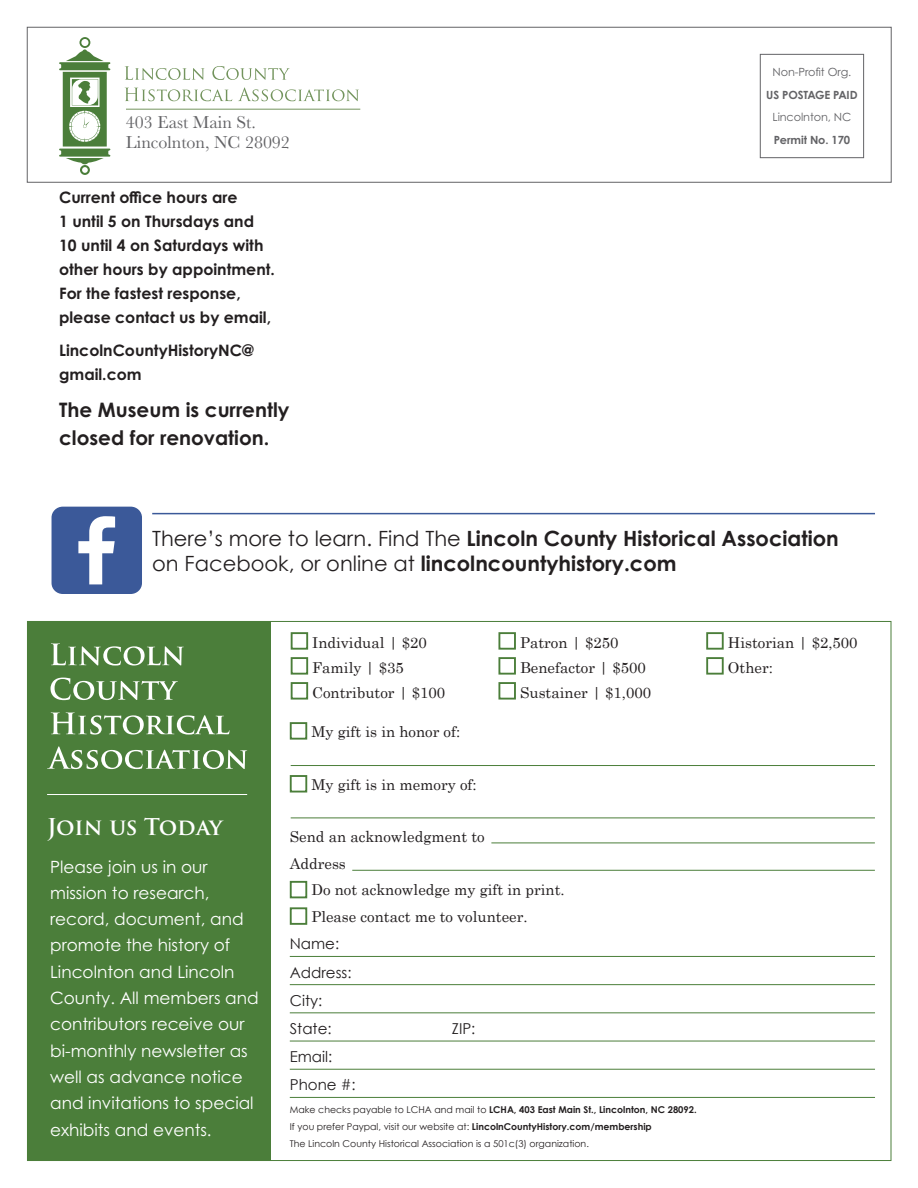
<style>
.page{position:relative;width:918px;height:1188px;background:#fff}
.page>*{position:absolute;margin:0;border:0;box-sizing:border-box;transform-origin:0 0}
.t1{font:600 22.5px "Trajan Pro 3";letter-spacing:-.01em;color:#fff}
.Editorial_Sub-Header{font:700 21px "Century Gothic";color:#231f20}
.Body_Copy{font:700 19.95px/27.9px "Century Gothic Pro";color:#231f20}
.t2{font:18px "Baskerville";color:#636366}
.Body_Copy-2{font:16.95px/26.2px "Century Gothic Pro";color:#fff}
.Body_Copy-3{font:700 15.75px/24px "Century Gothic Pro";color:#231f20}
.Body_Copy-4{font:15px "Century Schoolbook";color:#231f20}
.t3{font:15px "Century Gothic";color:#231f20}
.t4{font:11.25px "Century Gothic Pro";letter-spacing:-.01em;color:#636366}
.t5{font:700 11.25px "Century Gothic Pro";letter-spacing:-.01em;color:#636366}
.Contents_Name{font:9.45px "Century Gothic";color:#231f20}
.Contents_Name-2{font:700 9.45px "Century Gothic";color:#231f20}
.s1{font-weight:400}
.s2{font-weight:700}
</style>
<div class="page">
<div style="left:27px;top:27px;width:864px;height:156px;border:1px solid #636366"></div>
<div style="left:27px;top:621px;width:244px;height:540px;background:#4b7e3a"></div>
<svg style="left:125px;top:66px;width:79px;height:14px"></svg>
<svg style="left:212px;top:66px;width:78px;height:14px"></svg>
<svg style="left:125px;top:88px;width:107px;height:13px"></svg>
<svg style="left:238px;top:87px;width:121px;height:14px"></svg>
<hr style="left:126px;top:109px;width:234px;height:1px;background:#73945d">
<div style="left:760px;top:54px;width:104px;height:104px;border:1px solid #636366"></div>
<div style="left:291px;top:632px;width:17px;height:18px;background:#fff;border:2px solid #4b7e3a"></div>
<div style="left:291px;top:657px;width:17px;height:18px;background:#fff;border:2px solid #4b7e3a"></div>
<div style="left:291px;top:682px;width:17px;height:18px;background:#fff;border:2px solid #4b7e3a"></div>
<div style="left:498px;top:632px;width:18px;height:18px;background:#fff;border:2px solid #4b7e3a"></div>
<div style="left:498px;top:657px;width:18px;height:18px;background:#fff;border:2px solid #4b7e3a"></div>
<div style="left:498px;top:682px;width:18px;height:18px;background:#fff;border:2px solid #4b7e3a"></div>
<div style="left:706px;top:632px;width:18px;height:18px;background:#fff;border:2px solid #4b7e3a"></div>
<div style="left:706px;top:657px;width:18px;height:18px;background:#fff;border:2px solid #4b7e3a"></div>
<div style="left:290px;top:722px;width:17px;height:18px;background:#fff;border:2px solid #4b7e3a"></div>
<div style="left:290px;top:775px;width:17px;height:18px;background:#fff;border:2px solid #4b7e3a"></div>
<div style="left:290px;top:881px;width:17px;height:17px;background:#fff;border:2px solid #4b7e3a"></div>
<div style="left:290px;top:907px;width:17px;height:18px;background:#fff;border:2px solid #4b7e3a"></div>
<hr style="left:290px;top:956px;width:585px;height:1px;background:#4b7e3a">
<hr style="left:290px;top:984px;width:585px;height:1px;background:#4b7e3a">
<hr style="left:290px;top:1012px;width:585px;height:1px;background:#4b7e3a">
<hr style="left:290px;top:1041px;width:585px;height:1px;background:#4b7e3a">
<hr style="left:290px;top:1069px;width:585px;height:1px;background:#4b7e3a">
<hr style="left:290px;top:1097px;width:585px;height:1px;background:#4b7e3a">
<hr style="left:291px;top:765px;width:584px;height:1px;background:#4b7e3a">
<hr style="left:291px;top:817px;width:584px;height:1px;background:#4b7e3a">
<svg style="left:51px;top:643px;width:133px;height:23px"></svg>
<svg style="left:51px;top:678px;width:127px;height:22px"></svg>
<svg style="left:51px;top:713px;width:178px;height:22px"></svg>
<svg style="left:47px;top:746px;width:200px;height:23px"></svg>
<hr style="left:47px;top:794px;width:200px;height:1px;background:#fff">
<hr style="left:491px;top:842px;width:384px;height:1px;background:#4b7e3a">
<hr style="left:352px;top:870px;width:523px;height:1px;background:#4b7e3a">
<svg style="left:59px;top:37px;width:51px;height:138px"></svg>
<svg style="left:52px;top:507px;width:90px;height:87px"></svg>
<hr style="left:152px;top:513px;width:723px;height:1px;background:#3b5999">
<p class="t2" style="left:126px;top:111px;width:131px">403 East Main St.</p>
<p class="t2" style="left:126px;top:131px;width:165px">Lincolnton, NC 28092</p>
<p class="Body_Copy-3" style="left:59px;top:185px;width:217px">Current office hours are<br>1 until 5 on Thursdays and<br>10 until 4 on Saturdays with other hours by appointment.<br>For the fastest response, please contact us by email,</p>
<p class="Body_Copy-3" style="left:59px;top:338px;width:196px">LincolnCountyHistoryNC@ gmail.com</p>
<p class="Body_Copy" style="left:59px;top:395px;width:232px">The Museum is currently closed for renovation.</p>
<p class="t4" style="left:773px;top:65px;width:80px">Non-Profit Org.</p>
<p class="t5" style="left:766px;top:88px;width:93px">US POSTAGE PAID</p>
<p class="t4" style="left:773px;top:111px;width:80px">Lincolnton, NC</p>
<p class="t5" style="left:774px;top:133px;width:78px">Permit No. 170</p>
<p class="Editorial_Sub-Header" style="left:152px;top:525px;width:688px"><span class="s1">There’s more to learn. Find The</span> Lincoln County Historical Association</p>
<p class="Editorial_Sub-Header" style="left:152px;top:550px;width:526px"><span class="s1">on Facebook, or online at</span> lincolncountyhistory.com</p>
<p class="t1" style="left:47px;top:811px;width:177px">Join us Today</p>
<p class="Body_Copy-2" style="left:50px;top:853px;width:210px">Please join us in our mission to research, record, document, and promote the history of<br>Lincolnton and Lincoln<br>County. All members and contributors receive our bi-monthly newsletter as well as advance notice and invitations to special exhibits and events.</p>
<p class="Body_Copy-4" style="left:312px;top:633px;width:116px">Individual | $20</p>
<p class="Body_Copy-4" style="left:312px;top:658px;width:93px">Family | $35</p>
<p class="Body_Copy-4" style="left:312px;top:683px;width:135px">Contributor | $100</p>
<p class="Body_Copy-4" style="left:520px;top:633px;width:100px">Patron | $250</p>
<p class="Body_Copy-4" style="left:520px;top:658px;width:127px">Benefactor | $500</p>
<p class="Body_Copy-4" style="left:520px;top:683px;width:133px">Sustainer | $1,000</p>
<p class="Body_Copy-4" style="left:311px;top:722px;width:150px">My gift is in honor of:</p>
<p class="Body_Copy-4" style="left:311px;top:775px;width:167px">My gift is in memory of:</p>
<p class="Body_Copy-4" style="left:290px;top:828px;width:197px">Send an acknowledgment to</p>
<p class="Body_Copy-4" style="left:290px;top:854px;width:58px">Address</p>
<p class="Body_Copy-4" style="left:311px;top:881px;width:255px">Do not acknowledge my gift in print.</p>
<p class="Body_Copy-4" style="left:311px;top:907px;width:218px">Please contact me to volunteer.</p>
<p class="t3" style="left:290px;top:935px;width:51px">Name:</p>
<p class="t3" style="left:290px;top:963px;width:63px">Address:</p>
<p class="t3" style="left:290px;top:991px;width:34px">City:</p>
<p class="t3" style="left:290px;top:1019px;width:43px">State:</p>
<p class="t3" style="left:452px;top:1019px;width:25px">ZIP:</p>
<p class="t3" style="left:290px;top:1048px;width:44px">Email:</p>
<p class="t3" style="left:290px;top:1076px;width:68px">Phone #:</p>
<p class="Contents_Name-2" style="left:290px;top:1104px;width:408px"><span class="s1">Make checks payable to LCHA and mail to</span> LCHA, 403 East Main St., Lincolnton, NC 28092.</p>
<p class="Contents_Name" style="left:290px;top:1121px;width:364px">If you prefer Paypal, visit our website at: <span class="s2">LincolnCountyHistory.com/membership</span></p>
<p class="Contents_Name" style="left:290px;top:1138px;width:301px">The Lincoln County Historical Association is a 501c(3) organization.</p>
<p class="Body_Copy-4" style="left:728px;top:633px;width:131px">Historian | $2,500</p>
<p class="Body_Copy-4" style="left:728px;top:658px;width:46px">Other:</p>
</div>
